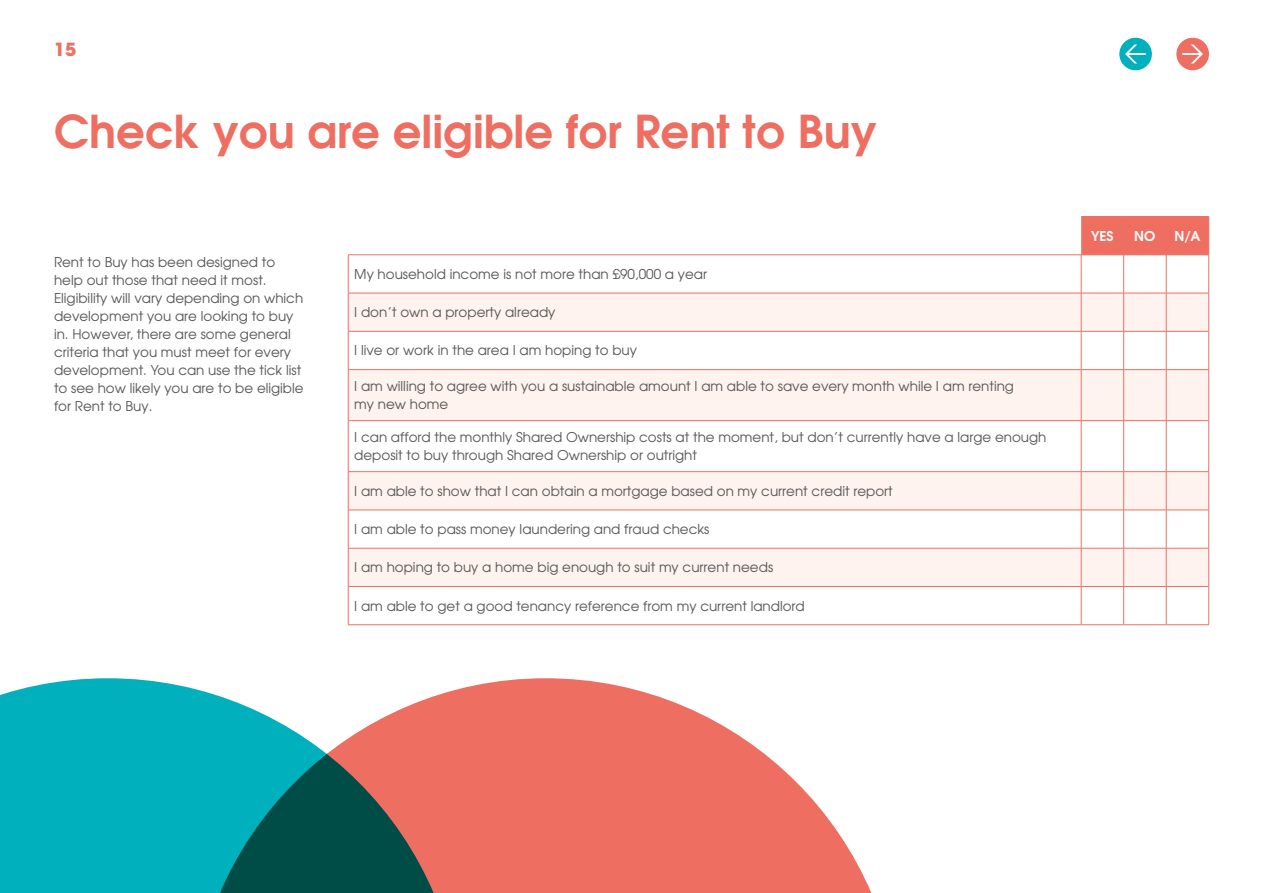
<style>
.page{position:relative;width:1263px;height:893px;background:#fff}
.page>*{position:absolute;margin:0;border:0;box-sizing:border-box;transform-origin:0 0}
.t1{font:600 45.15px "Avant Garde";color:#ee6f61}
.t2{font:700 18px "Avant Garde LT";color:#ee6f61}
.t3{font:13.5px/18px "Avant Garde";color:#575756}
.t4{font:600 13.5px "Avant Garde";color:#fff}
</style>
<div class="page">
<div style="left:1176px;top:38px;width:33px;height:32px;background:#ee6f61;border-radius:50%"></div>
<svg style="left:1182px;top:44px;width:21px;height:20px"></svg>
<div style="left:1119px;top:38px;width:33px;height:32px;background:#00b1bd;border-radius:50%"></div>
<svg style="left:1125px;top:45px;width:21px;height:19px"></svg>
<div style="left:0;top:678px;width:191px;height:215px;background:#00b1bd"></div>
<svg style="left:191px;top:678px;width:681px;height:215px;fill:#ee6f61"></svg>
<div style="left:1081px;top:217px;width:127px;height:38px;background:#ee6f61"></div>
<svg style="left:349px;top:294px;width:859px;height:292px;fill:#fef3ef"></svg>
<hr style="left:1081px;top:216px;width:43px;height:1px;background:#ee6f61">
<hr style="left:1124px;top:216px;width:42px;height:1px;background:#ee6f61">
<hr style="left:1123px;top:217px;width:1px;height:38px;background:#ee6f61">
<hr style="left:1166px;top:216px;width:43px;height:1px;background:#ee6f61">
<hr style="left:1166px;top:217px;width:1px;height:38px;background:#ee6f61">
<hr style="left:1208px;top:217px;width:1px;height:38px;background:#ee6f61">
<hr style="left:348px;top:255px;width:1px;height:38px;background:#ee6f61">
<hr style="left:1081px;top:255px;width:1px;height:38px;background:#ee6f61">
<hr style="left:1123px;top:255px;width:1px;height:38px;background:#ee6f61">
<hr style="left:1166px;top:255px;width:1px;height:38px;background:#ee6f61">
<hr style="left:1208px;top:255px;width:1px;height:38px;background:#ee6f61">
<hr style="left:348px;top:293px;width:733px;height:1px;background:#ee6f61">
<hr style="left:348px;top:293px;width:1px;height:38px;background:#ee6f61">
<hr style="left:1081px;top:293px;width:43px;height:1px;background:#ee6f61">
<hr style="left:1081px;top:293px;width:1px;height:38px;background:#ee6f61">
<hr style="left:1124px;top:293px;width:42px;height:1px;background:#ee6f61">
<hr style="left:1123px;top:293px;width:1px;height:38px;background:#ee6f61">
<hr style="left:1166px;top:293px;width:43px;height:1px;background:#ee6f61">
<hr style="left:1166px;top:293px;width:1px;height:38px;background:#ee6f61">
<hr style="left:1208px;top:293px;width:1px;height:38px;background:#ee6f61">
<hr style="left:348px;top:331px;width:1px;height:38px;background:#ee6f61">
<hr style="left:1081px;top:331px;width:1px;height:38px;background:#ee6f61">
<hr style="left:1123px;top:331px;width:1px;height:38px;background:#ee6f61">
<hr style="left:1166px;top:331px;width:1px;height:38px;background:#ee6f61">
<hr style="left:1208px;top:331px;width:1px;height:38px;background:#ee6f61">
<hr style="left:348px;top:369px;width:733px;height:1px;background:#ee6f61">
<hr style="left:348px;top:370px;width:1px;height:51px;background:#ee6f61">
<hr style="left:1081px;top:369px;width:43px;height:1px;background:#ee6f61">
<hr style="left:1081px;top:370px;width:1px;height:50px;background:#ee6f61">
<hr style="left:1124px;top:369px;width:42px;height:1px;background:#ee6f61">
<hr style="left:1123px;top:370px;width:1px;height:50px;background:#ee6f61">
<hr style="left:1166px;top:369px;width:43px;height:1px;background:#ee6f61">
<hr style="left:1166px;top:370px;width:1px;height:50px;background:#ee6f61">
<hr style="left:1208px;top:370px;width:1px;height:51px;background:#ee6f61">
<hr style="left:348px;top:421px;width:1px;height:50px;background:#ee6f61">
<hr style="left:1081px;top:421px;width:1px;height:50px;background:#ee6f61">
<hr style="left:1123px;top:421px;width:1px;height:50px;background:#ee6f61">
<hr style="left:1166px;top:421px;width:1px;height:50px;background:#ee6f61">
<hr style="left:1208px;top:421px;width:1px;height:50px;background:#ee6f61">
<hr style="left:348px;top:471px;width:733px;height:1px;background:#ee6f61">
<hr style="left:348px;top:472px;width:1px;height:38px;background:#ee6f61">
<hr style="left:1081px;top:471px;width:43px;height:1px;background:#ee6f61">
<hr style="left:1081px;top:472px;width:1px;height:38px;background:#ee6f61">
<hr style="left:1124px;top:471px;width:42px;height:1px;background:#ee6f61">
<hr style="left:1123px;top:472px;width:1px;height:38px;background:#ee6f61">
<hr style="left:1166px;top:471px;width:43px;height:1px;background:#ee6f61">
<hr style="left:1166px;top:472px;width:1px;height:38px;background:#ee6f61">
<hr style="left:1208px;top:472px;width:1px;height:38px;background:#ee6f61">
<hr style="left:348px;top:510px;width:1px;height:38px;background:#ee6f61">
<hr style="left:1081px;top:510px;width:1px;height:38px;background:#ee6f61">
<hr style="left:1123px;top:510px;width:1px;height:38px;background:#ee6f61">
<hr style="left:1166px;top:510px;width:1px;height:38px;background:#ee6f61">
<hr style="left:1208px;top:510px;width:1px;height:38px;background:#ee6f61">
<hr style="left:348px;top:548px;width:733px;height:1px;background:#ee6f61">
<hr style="left:348px;top:548px;width:1px;height:38px;background:#ee6f61">
<hr style="left:1081px;top:548px;width:43px;height:1px;background:#ee6f61">
<hr style="left:1081px;top:548px;width:1px;height:38px;background:#ee6f61">
<hr style="left:1124px;top:548px;width:42px;height:1px;background:#ee6f61">
<hr style="left:1123px;top:548px;width:1px;height:38px;background:#ee6f61">
<hr style="left:1166px;top:548px;width:43px;height:1px;background:#ee6f61">
<hr style="left:1166px;top:548px;width:1px;height:38px;background:#ee6f61">
<hr style="left:1208px;top:548px;width:1px;height:38px;background:#ee6f61">
<hr style="left:348px;top:586px;width:1px;height:39px;background:#ee6f61">
<hr style="left:1081px;top:587px;width:1px;height:38px;background:#ee6f61">
<hr style="left:1123px;top:587px;width:1px;height:38px;background:#ee6f61">
<hr style="left:1166px;top:587px;width:1px;height:38px;background:#ee6f61">
<hr style="left:1208px;top:586px;width:1px;height:39px;background:#ee6f61">
<hr style="left:348px;top:624px;width:733px;height:1px;background:#ee6f61">
<hr style="left:1081px;top:624px;width:43px;height:1px;background:#ee6f61">
<hr style="left:1124px;top:624px;width:42px;height:1px;background:#ee6f61">
<hr style="left:1166px;top:624px;width:43px;height:1px;background:#ee6f61">
<hr style="left:1081px;top:255px;width:43px;height:1px;background:#ee6f61">
<hr style="left:1124px;top:255px;width:42px;height:1px;background:#ee6f61">
<hr style="left:1166px;top:255px;width:42px;height:1px;background:#ee6f61">
<hr style="left:348px;top:331px;width:733px;height:1px;background:#ee6f61">
<hr style="left:1081px;top:331px;width:43px;height:1px;background:#ee6f61">
<hr style="left:1124px;top:331px;width:42px;height:1px;background:#ee6f61">
<hr style="left:1166px;top:331px;width:42px;height:1px;background:#ee6f61">
<hr style="left:348px;top:420px;width:733px;height:1px;background:#ee6f61">
<hr style="left:1081px;top:420px;width:43px;height:1px;background:#ee6f61">
<hr style="left:1124px;top:420px;width:42px;height:1px;background:#ee6f61">
<hr style="left:1166px;top:420px;width:42px;height:1px;background:#ee6f61">
<hr style="left:348px;top:510px;width:733px;height:1px;background:#ee6f61">
<hr style="left:1081px;top:510px;width:43px;height:1px;background:#ee6f61">
<hr style="left:1124px;top:510px;width:42px;height:1px;background:#ee6f61">
<hr style="left:1166px;top:510px;width:42px;height:1px;background:#ee6f61">
<hr style="left:348px;top:586px;width:733px;height:1px;background:#ee6f61">
<hr style="left:1081px;top:586px;width:43px;height:1px;background:#ee6f61">
<hr style="left:1124px;top:586px;width:42px;height:1px;background:#ee6f61">
<hr style="left:1166px;top:586px;width:42px;height:1px;background:#ee6f61">
<hr style="left:348px;top:255px;width:733px;height:1px;background:#ee6f61">
<h2 class="t2" style="left:54px;top:38px;width:24px">15</h2>
<h1 class="t1" style="left:54px;top:102px;width:824px">Check you are eligible for Rent to Buy</h1>
<p class="t3" style="left:54px;top:253px;width:251px">Rent to Buy has been designed to help out those that need it most.<br>Eligibility will vary depending on which development you are looking to buy in. However, there are some general criteria that you must meet for every development. You can use the tick list to see how likely you are to be eligible for Rent to Buy.</p>
<p class="t3" style="left:354px;top:265px;width:354px">My household income is not more than £90,000 a year</p>
<p class="t3" style="left:354px;top:303px;width:203px">I don’t own a property already</p>
<p class="t3" style="left:354px;top:341px;width:284px">I live or work in the area I am hoping to buy</p>
<p class="t3" style="left:354px;top:377px;width:661px">I am willing to agree with you a sustainable amount I am able to save every month while I am renting my new home</p>
<p class="t3" style="left:354px;top:428px;width:694px">I can afford the monthly Shared Ownership costs at the moment, but don’t currently have a large enough deposit to buy through Shared Ownership or outright</p>
<p class="t3" style="left:354px;top:482px;width:540px">I am able to show that I can obtain a mortgage based on my current credit report</p>
<p class="t3" style="left:354px;top:520px;width:357px">I am able to pass money laundering and fraud checks</p>
<p class="t3" style="left:354px;top:558px;width:420px">I am hoping to buy a home big enough to suit my current needs</p>
<p class="t3" style="left:354px;top:596px;width:452px">I am able to get a good tenancy reference from my current landlord</p>
<p class="t4" style="left:1091px;top:227px;width:24px">YES</p>
<p class="t4" style="left:1134px;top:227px;width:23px">NO</p>
<p class="t4" style="left:1174px;top:227px;width:28px">N/A</p>
</div>
